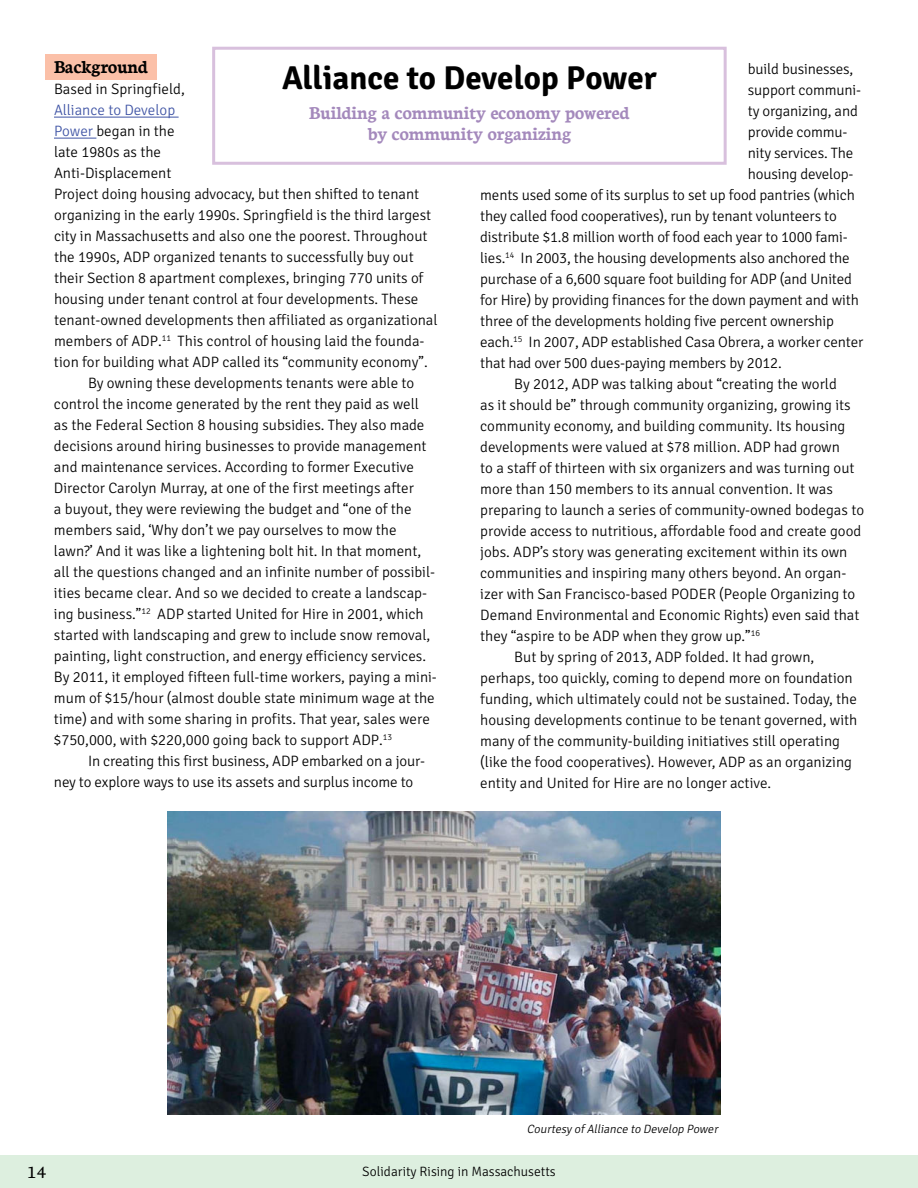
<style>
.page{position:relative;width:918px;height:1188px;background:#fff}
.page>*{position:absolute;margin:0;border:0;box-sizing:border-box;transform-origin:0 0}
.t1{font:700 33px "Signika Negative";color:#000}
.t2{font:700 19.5px/21px "Neuton";color:#a489bc;text-align:center}
.t3{font:700 19.5px "Neuton";color:#000}
.t4{font:19.5px "Neuton";color:#000}
.t5{font:300 15px "Signika Negative";color:#000}
.t6{font:300 15px "Signika Negative";color:#3f54a5}
.t7{font:300 13.5px "Signika Negative";color:#000}
.t8{font:italic 300 12px "Signika Negative";color:#000}
.s1{color:#3f54a5}
</style>
<div class="page">
<div style="left:0;top:1155px;width:918px;height:33px;background:#ddefdf"></div>
<div style="left:45px;top:54px;width:111px;height:26px;background:#fbc0a8"></div>
<hr style="left:54px;top:117px;width:125px;height:1px;background:#3f54a5">
<hr style="left:54px;top:138px;width:42px;height:1px;background:#3f54a5">
<img style="left:168px;top:812px;width:552px;height:302px">
<div style="left:212px;top:47px;width:515px;height:118px;border:3px solid #d8c0dd"></div>
<h2 class="t3" style="left:54px;top:55px;width:95px">Background</h2>
<p class="t5" style="left:54px;top:82px;width:132px">Based in Springfield,</p>
<p class="t6" style="left:54px;top:103px;width:123px">Alliance to Develop</p>
<p class="t5" style="left:54px;top:124px;width:122px"><span class="s1">Power</span> began in the</p>
<p class="t5" style="left:54px;top:145px;width:109px">late 1980s as the</p>
<p class="t5" style="left:54px;top:166px;width:119px">Anti-Displacement</p>
<p class="t5" style="left:54px;top:187px;width:367px">Project doing housing advocacy, but then shifted to tenant</p>
<p class="t5" style="left:54px;top:208px;width:379px">organizing in the early 1990s. Springfield is the third largest</p>
<p class="t5" style="left:54px;top:229px;width:375px">city in Massachusetts and also one the poorest. Throughout</p>
<p class="t5" style="left:54px;top:250px;width:361px">the 1990s, ADP organized tenants to successfully buy out</p>
<p class="t5" style="left:54px;top:271px;width:371px">their Section 8 apartment complexes, bringing 770 units of</p>
<p class="t5" style="left:54px;top:292px;width:366px">housing under tenant control at four developments. These</p>
<p class="t5" style="left:54px;top:313px;width:385px">tenant-owned developments then affiliated as organizational</p>
<p class="t5" style="left:54px;top:334px;width:372px">members of ADP.<sup>11</sup> This control of housing laid the founda-</p>
<p class="t5" style="left:54px;top:355px;width:375px">tion for building what ADP called its “community economy”.</p>
<p class="t5" style="left:88px;top:376px;width:328px">By owning these developments tenants were able to</p>
<p class="t5" style="left:54px;top:397px;width:366px">control the income generated by the rent they paid as well</p>
<p class="t5" style="left:54px;top:418px;width:372px">as the Federal Section 8 housing subsidies. They also made</p>
<p class="t5" style="left:54px;top:439px;width:374px">decisions around hiring businesses to provide management</p>
<p class="t5" style="left:54px;top:460px;width:361px">and maintenance services. According to former Executive</p>
<p class="t5" style="left:54px;top:481px;width:362px">Director Carolyn Murray, at one of the first meetings after</p>
<p class="t5" style="left:54px;top:502px;width:359px">a buyout, they were reviewing the budget and “one of the</p>
<p class="t5" style="left:54px;top:523px;width:344px">members said, ‘Why don’t we pay ourselves to mow the</p>
<p class="t5" style="left:54px;top:544px;width:369px">lawn?’ And it was like a lightening bolt hit. In that moment,</p>
<p class="t5" style="left:54px;top:565px;width:383px">all the questions changed and an infinite number of possibil-</p>
<p class="t5" style="left:54px;top:586px;width:375px">ities became clear. And so we decided to create a landscap-</p>
<p class="t5" style="left:54px;top:607px;width:371px">ing business.”<sup>12</sup> ADP started United for Hire in 2001, which</p>
<p class="t5" style="left:54px;top:628px;width:378px">started with landscaping and grew to include snow removal,</p>
<p class="t5" style="left:54px;top:649px;width:374px">painting, light construction, and energy efficiency services.</p>
<p class="t5" style="left:54px;top:670px;width:384px">By 2011, it employed fifteen full-time workers, paying a mini-</p>
<p class="t5" style="left:54px;top:691px;width:382px">mum of $15/hour (almost double state minimum wage at the</p>
<p class="t5" style="left:54px;top:712px;width:377px">time) and with some sharing in profits. That year, sales were</p>
<p class="t5" style="left:54px;top:733px;width:340px">$750,000, with $220,000 going back to support ADP.<sup>13</sup></p>
<p class="t5" style="left:88px;top:754px;width:339px">In creating this first business, ADP embarked on a jour-</p>
<p class="t5" style="left:54px;top:775px;width:361px">ney to explore ways to use its assets and surplus income to</p>
<p class="t5" style="left:748px;top:61px;width:107px">build businesses,</p>
<p class="t5" style="left:748px;top:82px;width:115px">support communi-</p>
<p class="t5" style="left:748px;top:103px;width:111px">ty organizing, and</p>
<p class="t5" style="left:748px;top:124px;width:101px">provide commu-</p>
<p class="t5" style="left:748px;top:145px;width:107px">nity services. The</p>
<p class="t5" style="left:748px;top:166px;width:107px">housing develop-</p>
<p class="t5" style="left:480px;top:187px;width:376px">ments used some of its surplus to set up food pantries (which</p>
<p class="t5" style="left:480px;top:208px;width:358px">they called food cooperatives), run by tenant volunteers to</p>
<p class="t5" style="left:480px;top:229px;width:369px">distribute $1.8 million worth of food each year to 1000 fami-</p>
<p class="t5" style="left:480px;top:250px;width:371px">lies.<sup>14</sup> In 2003, the housing developments also anchored the</p>
<p class="t5" style="left:480px;top:271px;width:373px">purchase of a 6,600 square foot building for ADP (and United</p>
<p class="t5" style="left:480px;top:292px;width:380px">for Hire) by providing finances for the down payment and with</p>
<p class="t5" style="left:480px;top:313px;width:355px">three of the developments holding five percent ownership</p>
<p class="t5" style="left:480px;top:334px;width:385px">each.<sup>15</sup> In 2007, ADP established Casa Obrera, a worker center</p>
<p class="t5" style="left:480px;top:355px;width:303px">that had over 500 dues-paying members by 2012.</p>
<p class="t5" style="left:514px;top:376px;width:324px">By 2012, ADP was talking about “creating the world</p>
<p class="t5" style="left:480px;top:397px;width:372px">as it should be” through community organizing, growing its</p>
<p class="t5" style="left:480px;top:418px;width:367px">community economy, and building community. Its housing</p>
<p class="t5" style="left:480px;top:439px;width:361px">developments were valued at $78 million. ADP had grown</p>
<p class="t5" style="left:480px;top:460px;width:376px">to a staff of thirteen with six organizers and was turning out</p>
<p class="t5" style="left:480px;top:481px;width:354px">more than 150 members to its annual convention. It was</p>
<p class="t5" style="left:480px;top:502px;width:385px">preparing to launch a series of community-owned bodegas to</p>
<p class="t5" style="left:480px;top:523px;width:383px">provide access to nutritious, affordable food and create good</p>
<p class="t5" style="left:480px;top:544px;width:369px">jobs. ADP’s story was generating excitement within its own</p>
<p class="t5" style="left:480px;top:565px;width:368px">communities and inspiring many others beyond. An organ-</p>
<p class="t5" style="left:480px;top:586px;width:377px">izer with San Francisco-based PODER (People Organizing to</p>
<p class="t5" style="left:480px;top:607px;width:381px">Demand Environmental and Economic Rights) even said that</p>
<p class="t5" style="left:480px;top:628px;width:281px">they “aspire to be ADP when they grow up.”<sup>16</sup></p>
<p class="t5" style="left:514px;top:649px;width:302px">But by spring of 2013, ADP folded. It had grown,</p>
<p class="t5" style="left:480px;top:670px;width:374px">perhaps, too quickly, coming to depend more on foundation</p>
<p class="t5" style="left:480px;top:691px;width:378px">funding, which ultimately could not be sustained. Today, the</p>
<p class="t5" style="left:480px;top:712px;width:379px">housing developments continue to be tenant governed, with</p>
<p class="t5" style="left:480px;top:733px;width:361px">many of the community-building initiatives still operating</p>
<p class="t5" style="left:480px;top:754px;width:373px">(like the food cooperatives). However, ADP as an organizing</p>
<p class="t5" style="left:480px;top:775px;width:293px">entity and United for Hire are no longer active.</p>
<h1 class="t1" style="left:282px;top:64px;width:376px">Alliance to Develop Power</h1>
<h2 class="t2" style="left:309px;top:101px;width:322px">Building a community economy powered by community organizing</h2>
<p class="t8" style="left:527px;top:1123px;width:195px">Courtesy of Alliance to Develop Power</p>
<h2 class="t4" style="left:27px;top:1160px;width:21px">14</h2>
<p class="t7" style="left:362px;top:1165px;width:195px">Solidarity Rising in Massachusetts</p>
</div>
